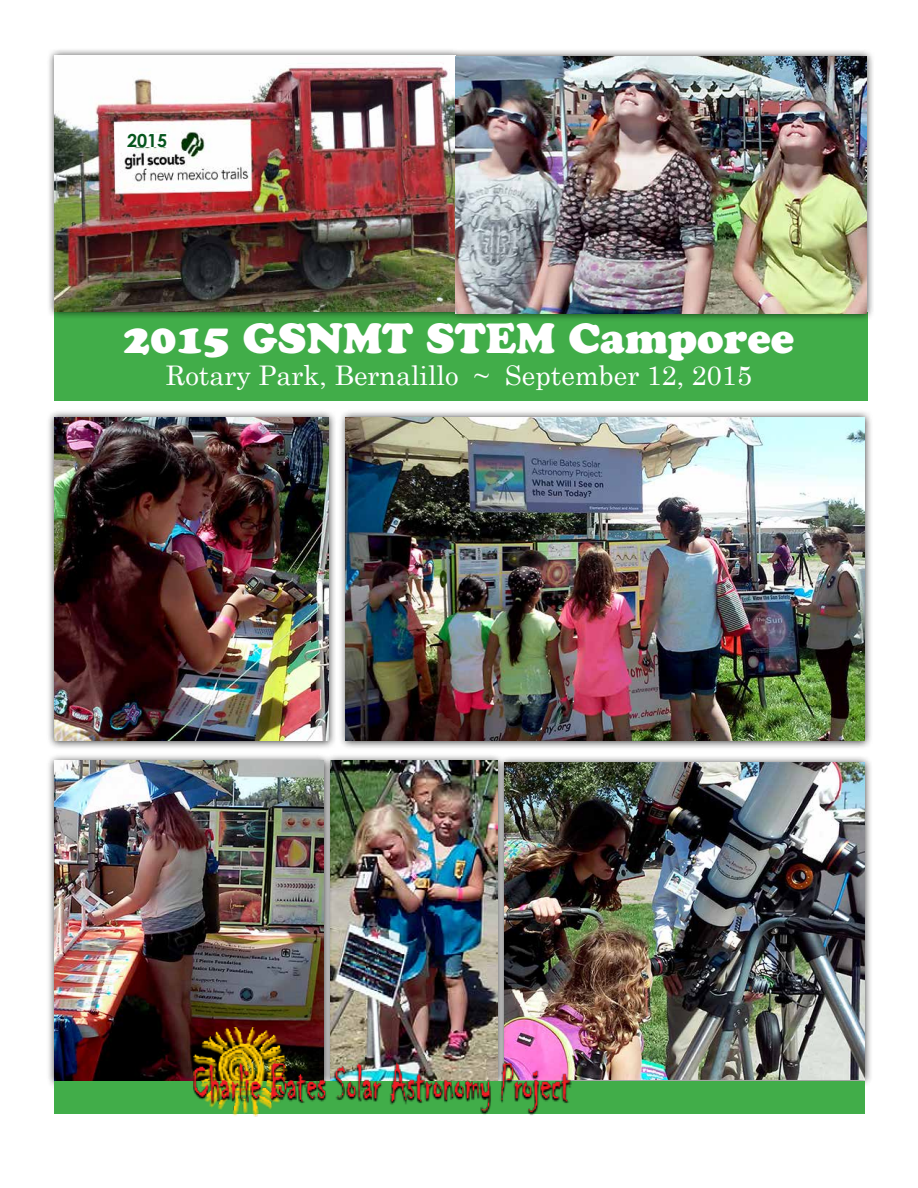
<style>
.page{position:relative;width:918px;height:1188px;background:#fff}
.page>*{position:absolute;margin:0;border:0;box-sizing:border-box;transform-origin:0 0}
.t1{font:42px "Cooper Black Std";color:#fff}
.t2{font:27px "Century";color:#fff}
.t3{font:700 18px "Century Gothic";color:#05561d}
</style>
<div class="page">
<div style="left:54px;top:312px;width:813px;height:88px;background:#41ad49"></div>
<div style="left:338px;top:409px;width:535px;height:340px;background:#000;opacity:.75"></div>
<img style="left:346px;top:417px;width:518px;height:324px">
<div style="left:46px;top:409px;width:291px;height:340px;background:#000;opacity:.75"></div>
<img style="left:54px;top:417px;width:274px;height:324px">
<div style="left:496px;top:755px;width:377px;height:333px;background:#000;opacity:.75"></div>
<img style="left:506px;top:763px;width:358px;height:316px">
<div style="left:46px;top:48px;width:829px;height:274px;background:#000;opacity:.75"></div>
<img style="left:54px;top:55px;width:401px;height:256px">
<div style="left:127px;top:133px;width:41px;height:14px;background:#fff"></div>
<img style="left:455px;top:56px;width:411px;height:257px">
<div style="left:323px;top:753px;width:183px;height:337px;background:#000;opacity:.75"></div>
<img style="left:332px;top:761px;width:165px;height:266px">
<div style="left:46px;top:753px;width:286px;height:337px;background:#000;opacity:.75"></div>
<img style="left:54px;top:761px;width:270px;height:320px">
<div style="left:54px;top:1081px;width:810px;height:33px;background:#41ad49"></div>
<img style="left:194px;top:1027px;width:378px;height:90px">
<p class="t3" style="left:127px;top:129px;width:42px">2015</p>
<h1 class="t1" style="left:124px;top:313px;width:672px">2015 GSNMT STEM Camporee</h1>
<p class="t2" style="left:166px;top:353px;width:588px">Rotary Park, Bernalillo ~ September 12, 2015</p>
</div>
